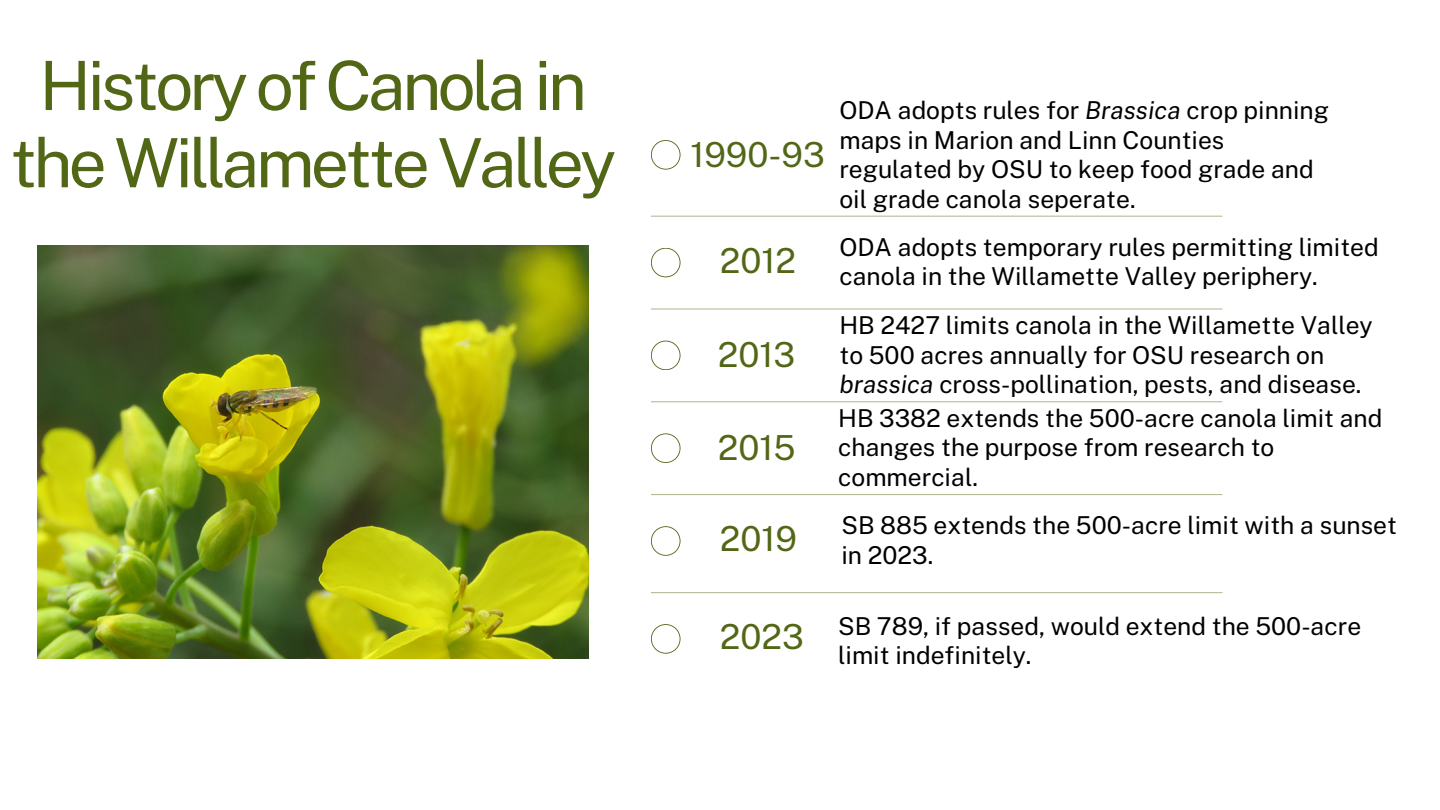
<style>
.page{position:relative;width:1440px;height:810px;background:#fff}
.page>*{position:absolute;margin:0;border:0;box-sizing:border-box;transform-origin:0 0}
.t1{font:68px/77.2px "Public Sans";letter-spacing:-.06em;color:#526716;text-align:center}
.t2{font:34.5px "Public Sans";color:#526716}
.t3{font:24.6px/29.6px "Public Sans";color:#000}
.s1{font-style:italic}
</style>
<div class="page">
<svg style="left:651px;top:341px;width:30px;height:29px"></svg>
<svg style="left:651px;top:433px;width:30px;height:30px"></svg>
<svg style="left:651px;top:526px;width:30px;height:30px"></svg>
<svg style="left:651px;top:248px;width:30px;height:29px"></svg>
<hr style="left:651px;top:216px;width:571px;height:1px;background:#526716">
<hr style="left:651px;top:309px;width:571px;height:1px;background:#526716">
<hr style="left:651px;top:401px;width:571px;height:1px;background:#526716">
<hr style="left:651px;top:494px;width:571px;height:1px;background:#526716">
<svg style="left:651px;top:624px;width:30px;height:30px"></svg>
<svg style="left:651px;top:140px;width:30px;height:30px"></svg>
<hr style="left:651px;top:592px;width:571px;height:1px;background:#526716">
<img style="left:37px;top:245px;width:552px;height:413px">
<p class="t1" style="left:10px;top:47px;width:608px">History of Canola in the Willamette Valley</p>
<p class="t2" style="left:690px;top:134px;width:136px">1990-93</p>
<p class="t3" style="left:839px;top:95px;width:491px">ODA adopts rules for <span class="s1">Brassica</span> crop pinning maps in Marion and Linn Counties regulated by OSU to keep food grade and oil grade canola seperate.</p>
<p class="t2" style="left:720px;top:240px;width:78px">2012</p>
<p class="t3" style="left:839px;top:232px;width:541px">ODA adopts temporary rules permitting limited canola in the Willamette Valley periphery.</p>
<p class="t2" style="left:718px;top:334px;width:79px">2013</p>
<p class="t2" style="left:718px;top:427px;width:79px">2015</p>
<p class="t3" style="left:839px;top:310px;width:535px">HB 2427 limits canola in the Willamette Valley to 500 acres annually for OSU research on <span class="s1">brassica</span> cross-pollination, pests, and disease.</p>
<p class="t3" style="left:838px;top:403px;width:546px">HB 3382 extends the 500-acre canola limit and changes the purpose from research to commercial.</p>
<p class="t2" style="left:720px;top:519px;width:79px">2019</p>
<p class="t3" style="left:841px;top:511px;width:557px">SB 885 extends the 500-acre limit with a sunset in 2023.</p>
<p class="t2" style="left:720px;top:617px;width:85px">2023</p>
<p class="t3" style="left:838px;top:612px;width:525px;line-height:28.8px">SB 789, if passed, would extend the 500-acre limit indefinitely.</p>
</div>
